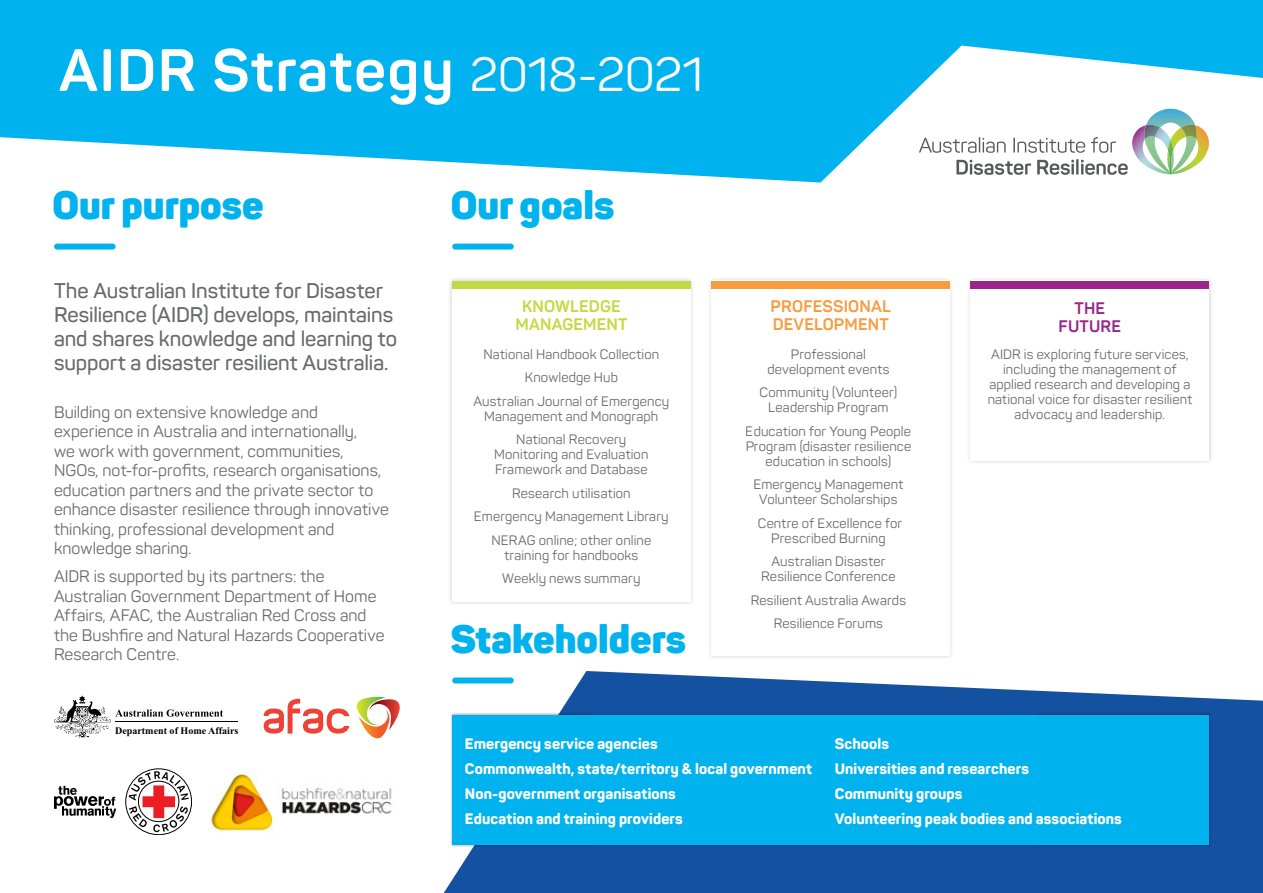
<style>
.page{position:relative;width:1263px;height:893px;background:#fff}
.page>*{position:absolute;margin:0;border:0;box-sizing:border-box;transform-origin:0 0}
.t1{font:700 58.8px "Panton";letter-spacing:.03em;color:#fff}
.t2{font:900 39.15px "Panton";color:#00b3ef}
.t3{font:600 21px/24px "Panton";letter-spacing:-.005em;color:#58595b}
.t4{font:16.5px/19.5px "Panton";letter-spacing:.005em;color:#58595b}
.t5{font:700 16.5px/18px "Panton";letter-spacing:.01em;color:#f89c3e}
.t6{font:700 16.5px/18px "Panton";letter-spacing:.01em;color:#c3d941;text-align:center}
.t7{font:700 16.5px/18px "Panton";letter-spacing:.01em;color:#9b258a;text-align:center}
.t8{font:800 15px/25px "Panton";letter-spacing:.005em;color:#fff}
.t9{font:13.5px/15px "Panton";letter-spacing:.01em;color:#58595b;text-align:center}
.t10{font:700 10.05px "Times New Roman";color:#000}
.s1{font-weight:400;font-size:47.25px}
</style>
<div class="page">
<svg style="left:0;top:0;width:1263px;height:183px;fill:#00b3ef"></svg>
<svg style="left:444px;top:671px;width:819px;height:222px;fill:#1452a1"></svg>
<svg style="left:919px;top:109px;width:291px;height:66px"></svg>
<img style="left:211px;top:773px;width:181px;height:58px">
<hr style="left:115px;top:722px;width:123px;height:1px;background:#000">
<svg style="left:54px;top:695px;width:169px;height:43px"></svg>
<svg style="left:125px;top:768px;width:67px;height:67px"></svg>
<svg style="left:54px;top:786px;width:62px;height:32px"></svg>
<svg style="left:357px;top:697px;width:43px;height:42px"></svg>
<svg style="left:264px;top:699px;width:85px;height:35px"></svg>
<div style="left:447px;top:276px;width:248px;height:330px;background:#000;opacity:.19"></div>
<div style="left:452px;top:281px;width:238px;height:320px;background:#fff"></div>
<div style="left:452px;top:281px;width:238px;height:7px;background:#c3d941"></div>
<div style="left:707px;top:276px;width:247px;height:385px;background:#f6f6f6"></div>
<div style="left:711px;top:281px;width:239px;height:375px;background:#fff"></div>
<div style="left:711px;top:281px;width:239px;height:7px;background:#f89c3e"></div>
<div style="left:966px;top:276px;width:248px;height:190px;background:#f6f6f6"></div>
<div style="left:971px;top:281px;width:238px;height:180px;background:#fff"></div>
<div style="left:971px;top:281px;width:238px;height:7px;background:#9b258a"></div>
<div style="left:57px;top:244px;width:56px;height:6px;background:#00b3ef"></div>
<div style="left:455px;top:244px;width:56px;height:6px;background:#00b3ef"></div>
<div style="left:455px;top:677px;width:56px;height:6px;background:#00b3ef"></div>
<div style="left:450px;top:712px;width:761px;height:135px;background:#000;opacity:.19"></div>
<div style="left:452px;top:715px;width:757px;height:129px;background:#00b3ef"></div>
<h1 class="t1" style="left:59px;top:34px;width:646px">AIDR Strategy <span class="s1">2018-2021</span></h1>
<h2 class="t2" style="left:52px;top:180px;width:213px">Our purpose</h2>
<h3 class="t3" style="left:54px;top:279px;width:345px">The Australian Institute for Disaster Resilience (AIDR) develops, maintains and shares knowledge and learning to support a disaster resilient Australia.</h3>
<p class="t4" style="left:54px;top:402px;width:336px">Building on extensive knowledge and experience in Australia and internationally,<br>we work with government, communities, NGOs, not-for-profits, research organisations, education partners and the private sector to enhance disaster resilience through innovative thinking, professional development and knowledge sharing.</p>
<p class="t4" style="left:54px;top:567px;width:332px">AIDR is supported by its partners: the Australian Government Department of Home Affairs, AFAC, the Australian Red Cross and the Bushfire and Natural Hazards Cooperative Research Centre.</p>
<p class="t10" style="left:115px;top:724px;width:125px">Department of Home Affairs</p>
<h2 class="t2" style="left:451px;top:180px;width:165px">Our goals</h2>
<p class="t6" style="left:515px;top:297px;width:114px">KNOWLEDGE<br>MANAGEMENT</p>
<p class="t9" style="left:473px;top:342px;width:197px;line-height:23.5px">National Handbook Collection<br>Knowledge Hub<br>Australian Journal of Emergency</p>
<p class="t9" style="left:484px;top:404px;width:176px;line-height:23.5px">Management and Monograph<br>National Recovery</p>
<p class="t9" style="left:494px;top:447px;width:156px;text-align:left">Monitoring and Evaluation<br>Framework and Database</p>
<p class="t9" style="left:474px;top:481px;width:196px;line-height:23.5px">Research utilisation<br>Emergency Management Library<br>NERAG online; other online</p>
<p class="t9" style="left:502px;top:543px;width:140px;line-height:23.5px;text-align:left">training for handbooks<br>Weekly news summary</p>
<h2 class="t2" style="left:451px;top:614px;width:237px">Stakeholders</h2>
<p class="t5" style="left:771px;top:297px;width:122px">PROFESSIONAL<br>DEVELOPMENT</p>
<p class="t9" style="left:767px;top:347px;width:124px">Professional development events</p>
<p class="t9" style="left:759px;top:385px;width:139px">Community (Volunteer)<br>Leadership Program</p>
<p class="t9" style="left:745px;top:424px;width:168px">Education for Young People<br>Program (disaster resilience education in schools)</p>
<p class="t9" style="left:753px;top:477px;width:151px">Emergency Management<br>Volunteer Scholarships</p>
<p class="t9" style="left:758px;top:516px;width:146px">Centre of Excellence for<br>Prescribed Burning</p>
<p class="t9" style="left:761px;top:554px;width:136px">Australian Disaster<br>Resilience Conference</p>
<p class="t9" style="left:751px;top:588px;width:157px;line-height:23.5px">Resilient Australia Awards<br>Resilience Forums</p>
<p class="t7" style="left:1058px;top:299px;width:64px">THE<br>FUTURE</p>
<p class="t9" style="left:987px;top:347px;width:206px">AIDR is exploring future services, including the management of applied research and developing a national voice for disaster resilient advocacy and leadership.</p>
<p class="t8" style="left:465px;top:731px;width:349px">Emergency service agencies<br>Commonwealth, state/territory &amp; local government Non-government organisations<br>Education and training providers</p>
<p class="t8" style="left:835px;top:731px;width:289px">Schools<br>Universities and researchers<br>Community groups<br>Volunteering peak bodies and associations</p>
</div>
